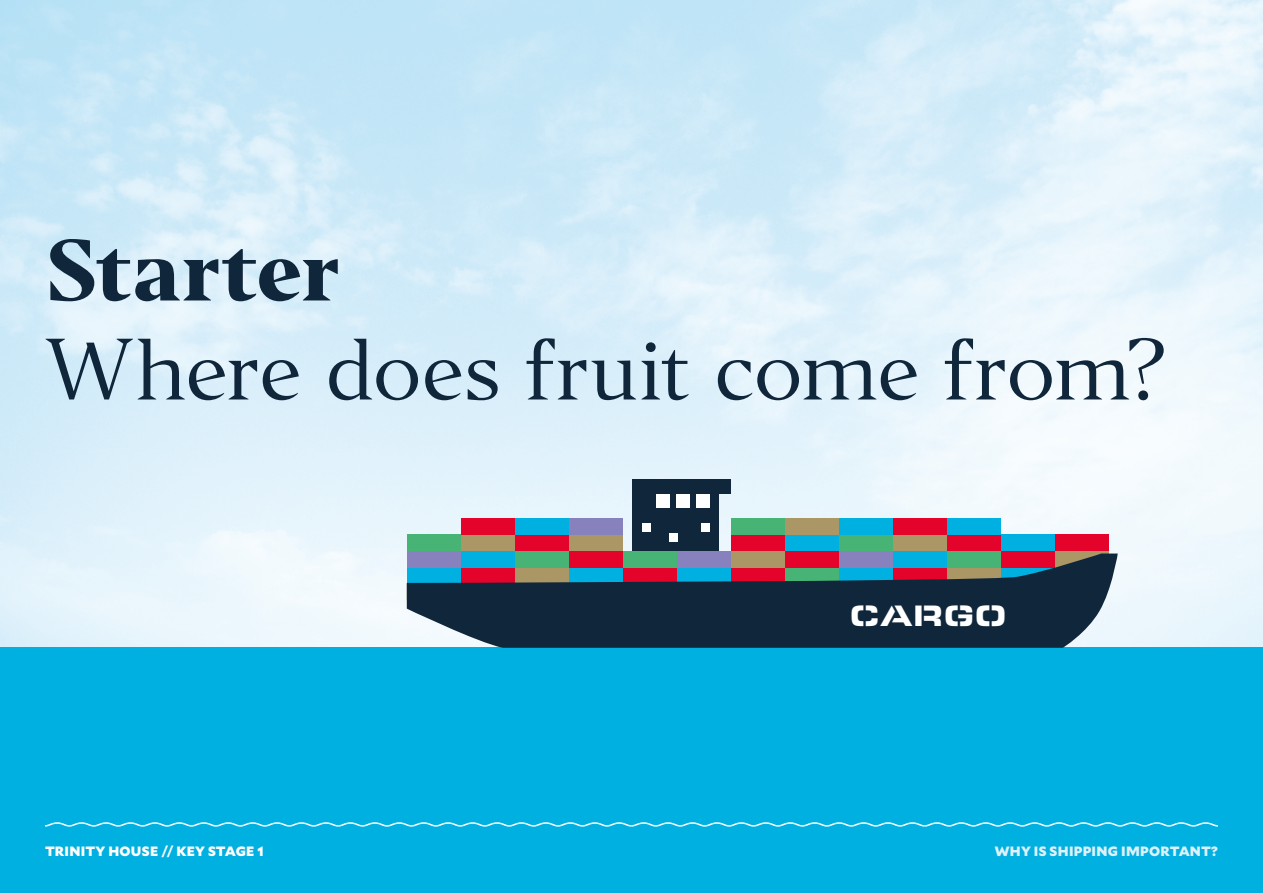
<style>
.page{position:relative;width:1263px;height:893px;background:#fff}
.page>*{position:absolute;margin:0;border:0;box-sizing:border-box;transform-origin:0 0}
.t1{font:81px "Editor";letter-spacing:-.02em;color:#0f263b}
.t2{font:800 81px "Editor";letter-spacing:-.01em;color:#0f263b}
.t3{font:30.6px "Eurostile Ste D Blac Exte";color:#fff}
.t4{font:900 13.5px "Mallory";letter-spacing:.02em;color:#fff}
.t5{font:900 13.5px "Mallory";letter-spacing:.015em;color:#ddf1fb}
</style>
<div class="page">
<img style="left:0;top:0;width:1263px;height:648px">
<div style="left:0;top:648px;width:1263px;height:245px;background:#00b0e1"></div>
<svg style="left:45px;top:822px;width:1173px;height:5px"></svg>
<div style="left:569px;top:551px;width:54px;height:16px;background:#e3032b"></div>
<div style="left:731px;top:551px;width:54px;height:16px;background:#ab9666"></div>
<div style="left:785px;top:551px;width:54px;height:16px;background:#e3032b"></div>
<div style="left:839px;top:551px;width:54px;height:16px;background:#8782bd"></div>
<div style="left:893px;top:551px;width:54px;height:16px;background:#00b0e0"></div>
<div style="left:947px;top:551px;width:53px;height:16px;background:#47b375"></div>
<div style="left:1000px;top:551px;width:54px;height:16px;background:#e3032b"></div>
<div style="left:1054px;top:551px;width:54px;height:16px;background:#ab9666"></div>
<div style="left:569px;top:534px;width:54px;height:17px;background:#ab9666"></div>
<div style="left:731px;top:534px;width:54px;height:17px;background:#e3032b"></div>
<div style="left:785px;top:534px;width:54px;height:17px;background:#00b0e0"></div>
<div style="left:839px;top:534px;width:54px;height:17px;background:#47b375"></div>
<div style="left:893px;top:534px;width:54px;height:17px;background:#ab9666"></div>
<div style="left:947px;top:534px;width:53px;height:17px;background:#e3032b"></div>
<div style="left:1000px;top:534px;width:54px;height:17px;background:#00b0e0"></div>
<div style="left:1054px;top:534px;width:54px;height:17px;background:#e3032b"></div>
<div style="left:569px;top:518px;width:54px;height:16px;background:#8782bd"></div>
<div style="left:731px;top:518px;width:54px;height:16px;background:#47b375"></div>
<div style="left:785px;top:518px;width:54px;height:16px;background:#ab9666"></div>
<div style="left:839px;top:518px;width:54px;height:16px;background:#00b0e0"></div>
<div style="left:893px;top:518px;width:54px;height:16px;background:#e3032b"></div>
<div style="left:947px;top:518px;width:53px;height:16px;background:#00b0e0"></div>
<div style="left:407px;top:551px;width:54px;height:16px;background:#8782bd"></div>
<div style="left:461px;top:551px;width:54px;height:16px;background:#00b0e0"></div>
<div style="left:515px;top:551px;width:54px;height:16px;background:#47b375"></div>
<div style="left:407px;top:534px;width:54px;height:17px;background:#47b375"></div>
<div style="left:461px;top:534px;width:54px;height:17px;background:#ab9666"></div>
<div style="left:515px;top:534px;width:54px;height:17px;background:#e3032b"></div>
<div style="left:461px;top:518px;width:54px;height:16px;background:#e3032b"></div>
<div style="left:515px;top:518px;width:54px;height:16px;background:#00b0e0"></div>
<div style="left:633px;top:479px;width:86px;height:128px;background:#0f263b"></div>
<div style="left:633px;top:479px;width:98px;height:15px;background:#0f263b"></div>
<div style="left:623px;top:551px;width:54px;height:16px;background:#47b375"></div>
<div style="left:677px;top:551px;width:54px;height:16px;background:#8782bd"></div>
<svg style="left:407px;top:553px;width:711px;height:95px;fill:#0f263b"></svg>
<div style="left:696px;top:494px;width:14px;height:14px;background:#fff"></div>
<div style="left:676px;top:494px;width:13px;height:14px;background:#fff"></div>
<div style="left:656px;top:494px;width:13px;height:14px;background:#fff"></div>
<div style="left:642px;top:523px;width:8px;height:9px;background:#fff"></div>
<div style="left:701px;top:523px;width:9px;height:9px;background:#fff"></div>
<div style="left:669px;top:533px;width:9px;height:9px;background:#fff"></div>
<h1 class="t2" style="left:45px;top:218px;width:297px">Starter</h1>
<h1 class="t1" style="left:45px;top:318px;width:1123px">Where does fruit come from?</h1>
<h2 class="t3" style="left:850px;top:598px;width:159px">CARGO</h2>
<p class="t4" style="left:45px;top:841px;width:220px">TRINITY HOUSE // KEY STAGE 1</p>
<p class="t5" style="left:994px;top:841px;width:225px">WHY IS SHIPPING IMPORTANT?</p>
</div>
